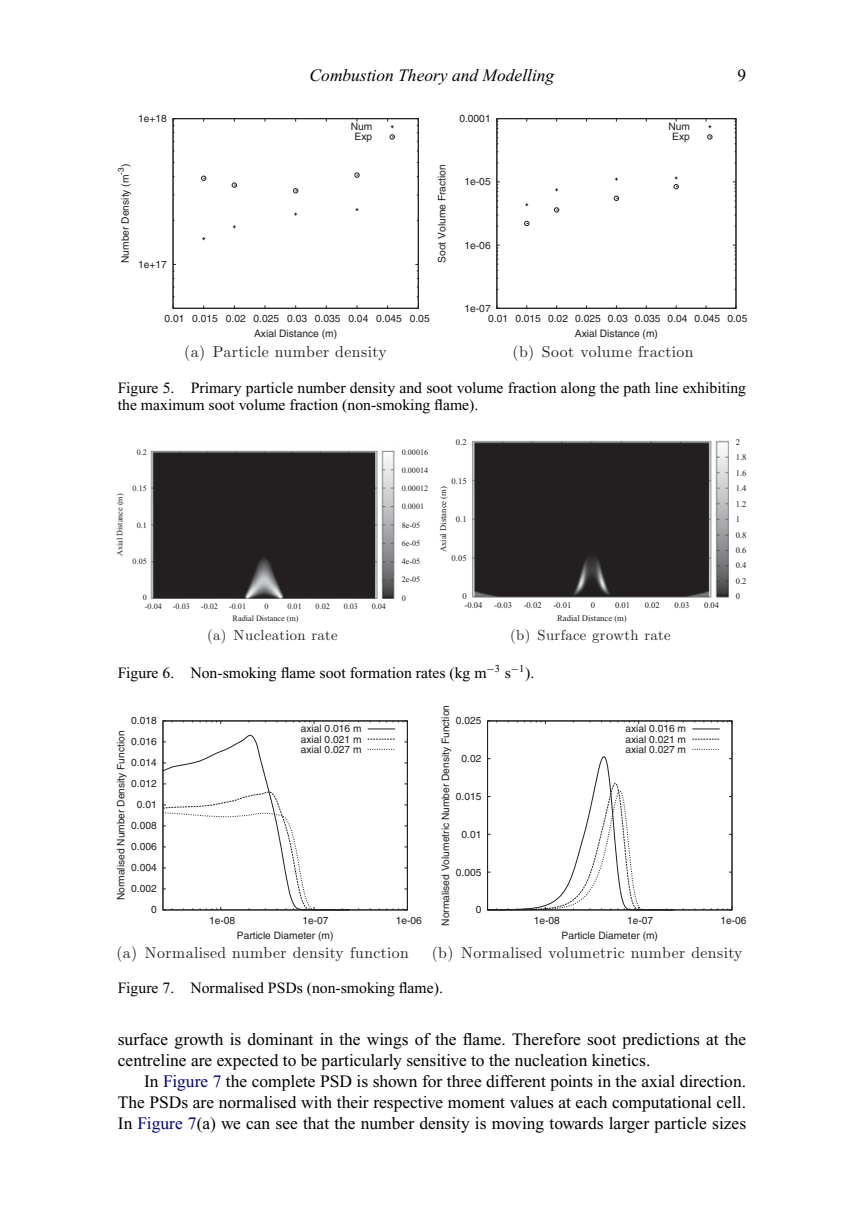
<style>
.page{position:relative;width:864px;height:1231px;background:#fff}
.page>*{position:absolute;margin:0;border:0;box-sizing:border-box;transform-origin:0 0}
.t1{font:17.5px/21px "Times New Roman";color:#000}
.t2{font:italic 17.5px "Times New Roman";color:#000}
.t3{font:15.75px/17.5px "Times New Roman";color:#000}
.t4{font:15.75px "CMR10";letter-spacing:.025em;color:#231f20}
.t5{font:15.58px "CMR10";letter-spacing:.025em;color:#231f20}
.t6{font:14.53px "CMR10";letter-spacing:.025em;color:#231f20}
.t7{font:10.33px/10.3px "Helvetica";color:#231f20;text-align:center}
.t8{font:10.15px/10.2px "Helvetica";color:#231f20;text-align:justify}
.t9{font:8.58px "Times New Roman";color:#231f20}
.t10{font:8.22px "Times New Roman";color:#231f20}
.t11{font:8.22px "Helvetica";color:#231f20}
.s1{color:#00007f}
</style>
<div class="page">
<svg style="left:387px;top:120px;width:6px;height:8px"></svg>
<svg style="left:201px;top:176px;width:5px;height:5px"></svg>
<svg style="left:231px;top:182px;width:6px;height:6px"></svg>
<svg style="left:293px;top:188px;width:5px;height:5px"></svg>
<svg style="left:354px;top:172px;width:5px;height:6px"></svg>
<svg style="left:389px;top:134px;width:5px;height:6px"></svg>
<div style="left:173px;top:118px;width:245px;height:190px;border:1px solid #231f20"></div>
<svg style="left:498px;top:245px;width:1px;height:26px"></svg>
<svg style="left:735px;top:118px;width:1px;height:26px"></svg>
<svg style="left:705px;top:120px;width:6px;height:8px"></svg>
<svg style="left:524px;top:221px;width:5px;height:5px"></svg>
<svg style="left:554px;top:207px;width:5px;height:5px"></svg>
<svg style="left:613px;top:196px;width:5px;height:5px"></svg>
<svg style="left:673px;top:176px;width:5px;height:13px"></svg>
<svg style="left:707px;top:134px;width:5px;height:6px"></svg>
<div style="left:496px;top:118px;width:239px;height:190px;border:1px solid #231f20"></div>
<img style="left:150px;top:440px;width:578px;height:158px">
<svg style="left:162px;top:720px;width:246px;height:190px"></svg>
<div style="left:163px;top:720px;width:244px;height:190px;border:1px solid #231f20"></div>
<svg style="left:692px;top:720px;width:40px;height:9px"></svg>
<svg style="left:489px;top:735px;width:243px;height:175px"></svg>
<div style="left:487px;top:720px;width:244px;height:190px;border:1px solid #231f20"></div>
<p class="t2" style="left:309px;top:69px;width:246px">Combustion Theory and Modelling</p>
<p class="t1" style="left:737px;top:67px;width:10px">9</p>
<p class="t7" style="left:138px;top:114px;width:30px">1e+18</p>
<p class="t7" style="left:350px;top:122px;width:23px">Num<br>Exp</p>
<p class="t7" style="left:459px;top:114px;width:33px">0.0001</p>
<p class="t7" style="left:668px;top:122px;width:23px">Num<br>Exp</p>
<p class="t7" style="left:121px;top:167px;width:5px;rotate:-90deg">)</p>
<p class="t11" style="left:118px;top:175px;width:9px;rotate:-90deg">-3</p>
<p class="t7" style="left:121px;top:263px;width:90px;rotate:-90deg">Number Density (m</p>
<p class="t7" style="left:138px;top:260px;width:30px">1e+17</p>
<p class="t7" style="left:437px;top:263px;width:100px;rotate:-90deg">Soot Volume Fraction</p>
<p class="t7" style="left:464px;top:177px;width:28px">1e-05</p>
<p class="t7" style="left:464px;top:241px;width:28px">1e-06</p>
<p class="t7" style="left:164px;top:314px;width:266px">0.01 0.015 0.02 0.025 0.03 0.035 0.04 0.045 0.05</p>
<p class="t7" style="left:254px;top:329px;width:85px">Axial Distance (m)</p>
<p class="t7" style="left:464px;top:304px;width:28px">1e-07</p>
<p class="t7" style="left:488px;top:314px;width:260px">0.01 0.015 0.02 0.025 0.03 0.035 0.04 0.045 0.05</p>
<p class="t7" style="left:574px;top:329px;width:85px">Axial Distance (m)</p>
<p class="t4" style="left:512px;top:345px;width:182px">(b) Soot volume fraction</p>
<p class="t3" style="left:118px;top:380px;width:629px">Figure 5. Primary particle number density and soot volume fraction along the path line exhibiting the maximum soot volume fraction (non-smoking flame).</p>
<p class="t4" style="left:184px;top:345px;width:204px">(a) Particle number density</p>
<p class="t10" style="left:137px;top:449px;width:12px">0.2</p>
<p class="t10" style="left:117px;top:556px;width:64px;rotate:-90deg">Axial Distance (m)</p>
<p class="t10" style="left:132px;top:485px;width:16px">0.15</p>
<p class="t10" style="left:137px;top:521px;width:12px">0.1</p>
<p class="t10" style="left:132px;top:558px;width:16px">0.05</p>
<p class="t10" style="left:143px;top:594px;width:6px">0</p>
<p class="t10" style="left:145px;top:603px;width:19px">-0.04</p>
<p class="t10" style="left:173px;top:603px;width:19px">-0.03</p>
<p class="t10" style="left:201px;top:603px;width:19px">-0.02</p>
<p class="t10" style="left:229px;top:603px;width:19px">-0.01</p>
<p class="t10" style="left:264px;top:603px;width:6px">0</p>
<p class="t10" style="left:287px;top:603px;width:16px">0.01</p>
<p class="t10" style="left:315px;top:603px;width:16px">0.02</p>
<p class="t10" style="left:343px;top:603px;width:16px">0.03</p>
<p class="t10" style="left:371px;top:603px;width:16px">0.04</p>
<p class="t10" style="left:232px;top:615px;width:67px">Radial Distance (m)</p>
<p class="t10" style="left:401px;top:449px;width:28px">0.00016</p>
<p class="t10" style="left:401px;top:467px;width:28px">0.00014</p>
<p class="t10" style="left:401px;top:485px;width:28px">0.00012</p>
<p class="t10" style="left:401px;top:503px;width:24px">0.0001</p>
<p class="t10" style="left:401px;top:522px;width:20px">8e-05</p>
<p class="t10" style="left:401px;top:540px;width:20px">6e-05</p>
<p class="t10" style="left:401px;top:558px;width:20px">4e-05</p>
<p class="t10" style="left:401px;top:576px;width:20px">2e-05</p>
<p class="t10" style="left:401px;top:594px;width:6px">0</p>
<p class="t9" style="left:455px;top:439px;width:12px">0.2</p>
<p class="t9" style="left:451px;top:477px;width:17px">0.15</p>
<p class="t9" style="left:440px;top:552px;width:68px;rotate:-90deg">Axial Distance (m)</p>
<p class="t9" style="left:455px;top:516px;width:12px">0.1</p>
<p class="t9" style="left:451px;top:554px;width:17px">0.05</p>
<p class="t9" style="left:462px;top:593px;width:6px">0</p>
<p class="t9" style="left:464px;top:602px;width:19px">-0.04</p>
<p class="t9" style="left:494px;top:602px;width:19px">-0.03</p>
<p class="t9" style="left:523px;top:602px;width:19px">-0.02</p>
<p class="t9" style="left:553px;top:602px;width:19px">-0.01</p>
<p class="t9" style="left:590px;top:602px;width:6px">0</p>
<p class="t9" style="left:614px;top:602px;width:17px">0.01</p>
<p class="t9" style="left:644px;top:602px;width:17px">0.02</p>
<p class="t9" style="left:674px;top:602px;width:17px">0.03</p>
<p class="t9" style="left:703px;top:602px;width:17px">0.04</p>
<p class="t9" style="left:557px;top:615px;width:71px">Radial Distance (m)</p>
<p class="t6" style="left:510px;top:629px;width:162px">(b) Surface growth rate</p>
<p class="t3" style="left:118px;top:665px;width:417px">Figure 6. Non-smoking flame soot formation rates (kg m<sup>−</sup><sup>3</sup> s<sup>−</sup><sup>1</sup>).</p>
<p class="t6" style="left:207px;top:629px;width:132px">(a) Nucleation rate</p>
<p class="t9" style="left:735px;top:439px;width:6px">2</p>
<p class="t9" style="left:735px;top:454px;width:12px">1.8</p>
<p class="t9" style="left:735px;top:470px;width:12px">1.6</p>
<p class="t9" style="left:735px;top:485px;width:12px">1.4</p>
<p class="t9" style="left:735px;top:500px;width:12px">1.2</p>
<p class="t9" style="left:735px;top:516px;width:6px">1</p>
<p class="t9" style="left:735px;top:531px;width:12px">0.8</p>
<p class="t9" style="left:735px;top:547px;width:12px">0.6</p>
<p class="t9" style="left:735px;top:562px;width:12px">0.4</p>
<p class="t9" style="left:735px;top:577px;width:12px">0.2</p>
<p class="t9" style="left:735px;top:593px;width:6px">0</p>
<p class="t8" style="left:131px;top:716px;width:27px">0.018</p>
<p class="t8" style="left:117px;top:900px;width:171px;rotate:-90deg">Normalised Number Density Function</p>
<p class="t8" style="left:131px;top:737px;width:27px">0.016</p>
<p class="t8" style="left:131px;top:758px;width:27px">0.014</p>
<p class="t8" style="left:131px;top:779px;width:27px">0.012</p>
<p class="t8" style="left:137px;top:800px;width:21px">0.01</p>
<p class="t8" style="left:131px;top:821px;width:27px">0.008</p>
<p class="t8" style="left:131px;top:842px;width:27px">0.006</p>
<p class="t8" style="left:131px;top:863px;width:27px">0.004</p>
<p class="t8" style="left:131px;top:884px;width:27px">0.002</p>
<p class="t8" style="left:151px;top:905px;width:7px">0</p>
<p class="t8" style="left:300px;top:724px;width:62px">axial 0.016 m axial 0.021 m axial 0.027 m</p>
<p class="t8" style="left:209px;top:915px;width:28px">1e-08</p>
<p class="t8" style="left:302px;top:915px;width:28px">1e-07</p>
<p class="t8" style="left:395px;top:915px;width:28px">1e-06</p>
<p class="t8" style="left:237px;top:931px;width:98px">Particle Diameter (m)</p>
<p class="t8" style="left:441px;top:925px;width:222px;rotate:-90deg">Normalised Volumetric Number Density Function</p>
<p class="t8" style="left:455px;top:716px;width:27px">0.025</p>
<p class="t8" style="left:461px;top:754px;width:21px">0.02</p>
<p class="t8" style="left:455px;top:792px;width:27px">0.015</p>
<p class="t8" style="left:461px;top:830px;width:21px">0.01</p>
<p class="t8" style="left:455px;top:867px;width:27px">0.005</p>
<p class="t8" style="left:475px;top:905px;width:7px">0</p>
<p class="t8" style="left:625px;top:724px;width:62px">axial 0.016 m axial 0.021 m axial 0.027 m</p>
<p class="t8" style="left:533px;top:915px;width:28px">1e-08</p>
<p class="t8" style="left:626px;top:915px;width:28px">1e-07</p>
<p class="t8" style="left:720px;top:915px;width:28px">1e-06</p>
<p class="t8" style="left:561px;top:931px;width:98px">Particle Diameter (m)</p>
<p class="t5" style="left:116px;top:946px;width:294px">(a) Normalised number density function</p>
<p class="t5" style="left:431px;top:946px;width:312px">(b) Normalised volumetric number density</p>
<p class="t3" style="left:118px;top:980px;width:326px">Figure 7. Normalised PSDs (non-smoking flame).</p>
<p class="t1" style="left:118px;top:1030px;width:629px">surface growth is dominant in the wings of the flame. Therefore soot predictions at the centreline are expected to be particularly sensitive to the nucleation kinetics.</p>
<p class="t1" style="left:118px;top:1072px;width:629px;text-align:justify;text-indent:26px">In <span class="s1">Figure 7</span> the complete PSD is shown for three different points in the axial direction.<br>The PSDs are normalised with their respective moment values at each computational cell.<br>In <span class="s1">Figure 7</span>(a) we can see that the number density is moving towards larger particle sizes</p>
</div>
